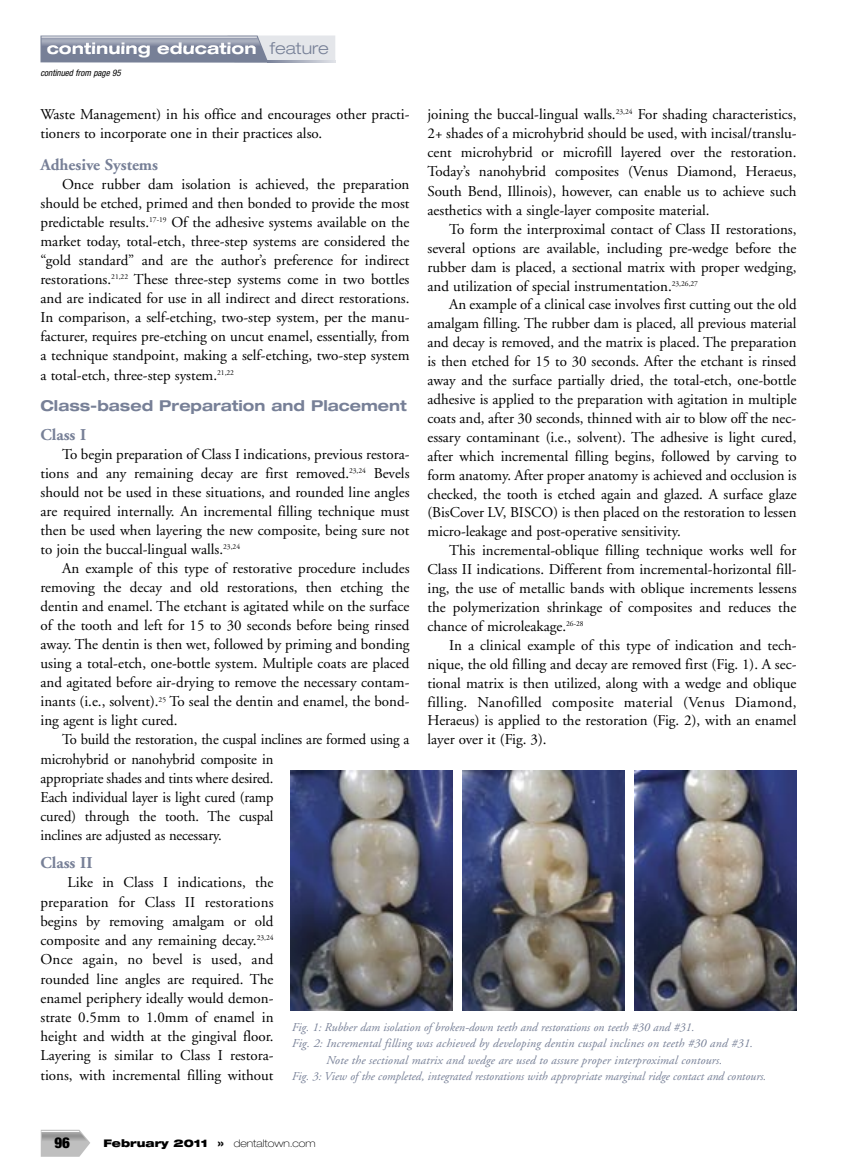
<style>
.page{position:relative;width:864px;height:1175px;background:#fff}
.page>*{position:absolute;margin:0;border:0;box-sizing:border-box;transform-origin:0 0}
.t1{font:700 16.5px "Adobe Garamond";color:#778097}
.t2{font:700 expanded 16.5px "Helvetica Neue";color:#fff}
.t3{font:15px/19px "Adobe Garamond";color:#000;text-align:justify}
.t4{font:700 expanded 15px "Helvetica Neue";color:#778097}
.t5{font:900 condensed 15px "Helvetica Neue";color:#000}
.t6{font:italic 12px "Adobe Garamond";color:#778097}
.t7{font:100 expanded 10.5px "Helvetica Neue";color:#000}
.t8{font:italic condensed 9px "Helvetica Neue";color:#000}
.s1{font-weight:300;color:#778097}
.s2{font-weight:900}
</style>
<div class="page">
<svg style="left:41px;top:1129px;width:49px;height:27px"></svg>
<svg style="left:40px;top:35px;width:295px;height:28px;background:#a2a9b8"></svg>
<img style="left:41px;top:36px;width:220px;height:11px">
<img style="left:47px;top:42px;width:174px;height:5px">
<svg style="left:267px;top:60px;width:68px;height:3px"></svg>
<img style="left:42px;top:1131px;width:46px;height:11px">
<hr style="left:42px;top:37px;width:215px;height:1px;background:#fff">
<hr style="left:41px;top:1131px;width:38px;height:1px;background:#fff">
<img style="left:291px;top:770px;width:161px;height:240px">
<img style="left:463px;top:770px;width:161px;height:240px">
<img style="left:635px;top:770px;width:161px;height:240px">
<p class="t2" style="left:47px;top:42px;width:284px">continuing education <span class="s1">feature</span></p>
<p class="t8" style="left:40px;top:69px;width:84px">continued from page 95</p>
<p class="t3" style="left:428px;top:106px;width:371px">joining the buccal-lingual walls.<sup>23,24</sup> For shading characteristics, 2+ shades of a microhybrid should be used, with incisal/translu&shy;cent microhybrid or microfill layered over the restoration.<br>Today’s nanohybrid composites (Venus Diamond, Heraeus, South Bend, Illinois), however, can enable us to achieve such aesthetics with a single-layer composite material.</p>
<p class="t3" style="left:428px;top:221px;width:371px;text-indent:22px">To form the interproximal contact of Class II restorations, several options are available, including pre-wedge before the rubber dam is placed, a sectional matrix with proper wedging, and utilization of special instrumentation.<sup>23,26,27</sup></p>
<p class="t3" style="left:428px;top:296px;width:371px;text-indent:22px">An example of a clinical case involves first cutting out the old amalgam filling. The rubber dam is placed, all previous material and decay is removed, and the matrix is placed. The preparation is then etched for 15 to 30 seconds. After the etchant is rinsed away and the surface partially dried, the total-etch, one-bottle adhesive is applied to the preparation with agitation in multiple coats and, after 30 seconds, thinned with air to blow off the nec&shy;essary contaminant (i.e., solvent). The adhesive is light cured, after which incremental filling begins, followed by carving to form anatomy. After proper anatomy is achieved and occlusion is checked, the tooth is etched again and glazed. A surface glaze (BisCover LV, BISCO) is then placed on the restoration to lessen micro-leakage and post-operative sensitivity.</p>
<p class="t3" style="left:428px;top:542px;width:371px;text-indent:22px">This incremental-oblique filling technique works well for Class II indications. Different from incremental-horizontal fill&shy;ing, the use of metallic bands with oblique increments lessens the polymerization shrinkage of composites and reduces the chance of microleakage.<sup>26-28</sup></p>
<p class="t3" style="left:428px;top:637px;width:371px;text-indent:22px">In a clinical example of this type of indication and tech&shy;nique, the old filling and decay are removed first (Fig. 1). A sec&shy;tional matrix is then utilized, along with a wedge and oblique filling. Nanofilled composite material (Venus Diamond, Heraeus) is applied to the restoration (Fig. 2), with an enamel layer over it (Fig. 3).</p>
<p class="t3" style="left:40px;top:106px;width:371px;line-height:19.5px">Waste Management) in his office and encourages other practi&shy;tioners to incorporate one in their practices also.</p>
<p class="t1" style="left:40px;top:158px;width:119px">Adhesive Systems</p>
<p class="t3" style="left:41px;top:176px;width:371px;text-indent:22px">Once rubber dam isolation is achieved, the preparation should be etched, primed and then bonded to provide the most predictable results.<sup>17-19</sup> Of the adhesive systems available on the market today, total-etch, three-step systems are considered the “gold standard” and are the author’s preference for indirect restorations.<sup>21,22</sup> These three-step systems come in two bottles and are indicated for use in all indirect and direct restorations.<br>In comparison, a self-etching, two-step system, per the manu&shy;facturer, requires pre-etching on uncut enamel, essentially, from a technique standpoint, making a self-etching, two-step system a total-etch, three-step system.<sup>21,22</sup></p>
<p class="t4" style="left:40px;top:400px;width:368px">Class-based Preparation and Placement</p>
<p class="t1" style="left:40px;top:427px;width:47px">Class I</p>
<p class="t3" style="left:41px;top:446px;width:371px;text-indent:22px">To begin preparation of Class I indications, previous restora&shy;tions and any remaining decay are first removed.<sup>23,24</sup> Bevels should not be used in these situations, and rounded line angles are required internally. An incremental filling technique must then be used when layering the new composite, being sure not to join the buccal-lingual walls.<sup>23,24</sup></p>
<p class="t3" style="left:41px;top:560px;width:371px;text-indent:22px">An example of this type of restorative procedure includes removing the decay and old restorations, then etching the dentin and enamel. The etchant is agitated while on the surface of the tooth and left for 15 to 30 seconds before being rinsed away. The dentin is then wet, followed by priming and bonding using a total-etch, one-bottle system. Multiple coats are placed and agitated before air-drying to remove the necessary contam&shy;inants (i.e., solvent).<sup>25</sup> To seal the dentin and enamel, the bond&shy;ing agent is light cured.</p>
<p class="t3" style="left:40px;top:731px;width:371px;text-align:left;text-indent:22px">To build the restoration, the cuspal inclines are formed using a microhybrid or nanohybrid composite in<br>appropriate shades and tints where desired.<br>Each individual layer is light cured (ramp<br>cured) through the tooth. The cuspal<br>inclines are adjusted as necessary.</p>
<p class="t1" style="left:40px;top:856px;width:54px">Class II</p>
<p class="t3" style="left:40px;top:874px;width:235px;text-indent:27px">Like in Class I indications, the preparation for Class II restorations begins by removing amalgam or old composite and any remaining decay.<sup>23,24<br></sup>Once again, no bevel is used, and rounded line angles are required. The enamel periphery ideally would demon&shy;strate 0.5mm to 1.0mm of enamel in height and width at the gingival floor.<br>Layering is similar to Class I restora&shy;tions, with incremental filling without</p>
<p class="t6" style="left:292px;top:1022px;width:404px">Fig. 1: Rubber dam isolation of broken-down teeth and restorations on teeth #30 and #31.</p>
<p class="t6" style="left:292px;top:1038px;width:463px">Fig. 2: Incremental filling was achieved by developing dentin cuspal inclines on teeth #30 and #31.</p>
<p class="t6" style="left:326px;top:1055px;width:398px">Note the sectional matrix and wedge are used to assure proper interproximal contours.</p>
<p class="t6" style="left:292px;top:1071px;width:476px">Fig. 3: View of the completed, integrated restorations with appropriate marginal ridge contact and contours.</p>
<p class="t5" style="left:54px;top:1137px;width:17px">96</p>
<p class="t7" style="left:104px;top:1139px;width:213px"><span class="s2">February 2011 »</span> dentaltown.com</p>
</div>
